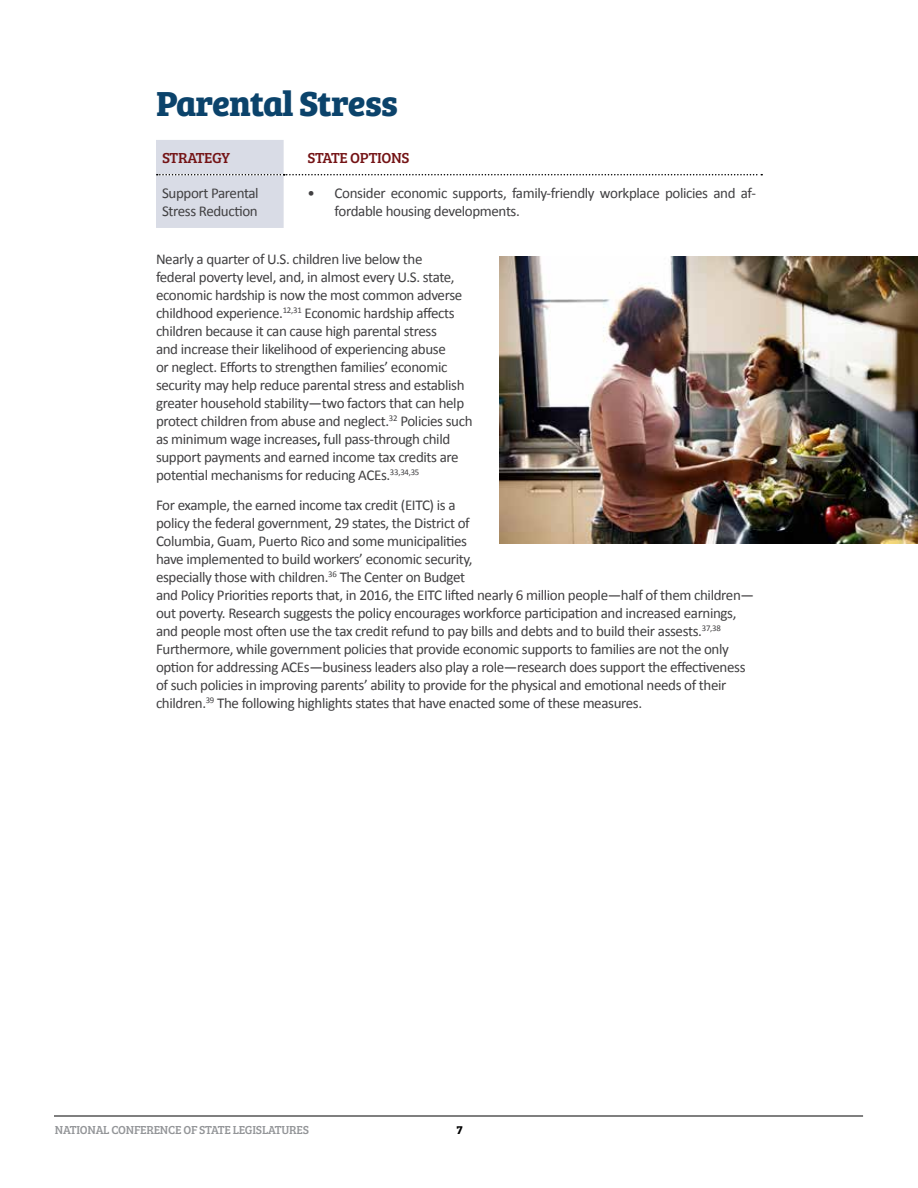
<style>
.page{position:relative;width:918px;height:1188px;background:#fff}
.page>*{position:absolute;margin:0;border:0;box-sizing:border-box;transform-origin:0 0}
.body_text{font:700 36px "Bree Serif";letter-spacing:-.02em;color:#0b436b}
.body_text-2{font:15px/18px "Calibri";letter-spacing:-.025em;color:#414042}
.Heading_3{font:15px "Bree Serif";letter-spacing:-.02em;color:#741315}
.t1{font:12px "Bree Serif";letter-spacing:-.02em;color:#939598}
.t2{font:700 12px "Bree Serif";color:#000}
.s1{color:#000}
</style>
<div class="page">
<hr style="left:54px;top:1116px;width:809px;height:1px;background:#000">
<svg style="left:156px;top:140px;width:606px;height:88px"></svg>
<img style="left:500px;top:256px;width:418px;height:287px">
<p class="body_text" style="left:156px;top:75px;width:244px">Parental Stress</p>
<p class="Heading_3" style="left:162px;top:146px;width:69px">STRATEGY</p>
<p class="Heading_3" style="left:308px;top:146px;width:104px">STATE OPTIONS</p>
<p class="body_text-2" style="left:162px;top:184px;width:98px">Support Parental<br>Stress Reduction</p>
<p class="body_text-2" style="left:335px;top:184px;width:423px;text-indent:-27px">• Consider economic supports, family-friendly workplace policies and af&shy;fordable housing developments.</p>
<p class="body_text-2" style="left:156px;top:250px;width:318px">Nearly a quarter of U.S. children live below the<br>federal poverty level, and, in almost every U.S. state, economic hardship is now the most common adverse childhood experience.<sup>12,31</sup> Economic hardship affects children because it can cause high parental stress<br>and increase their likelihood of experiencing abuse<br>or neglect. Efforts to strengthen families’ economic security may help reduce parental stress and establish greater household stability—two factors that can help protect children from abuse and neglect.<sup>32</sup> Policies such as minimum wage increases<span class="s1">,</span> full pass-through child support payments and earned income tax credits are potential mechanisms for reducing ACEs.<sup>33,34,35</sup></p>
<p class="body_text-2" style="left:156px;top:496px;width:600px">For example, the earned income tax credit (EITC) is a<br>policy the federal government, 29 states, the District of<br>Columbia, Guam, Puerto Rico and some municipalities<br>have implemented to build workers’ economic security,<br>especially those with children.<sup>36</sup> The Center on Budget<br>and Policy Priorities reports that, in 2016, the EITC lifted nearly 6 million people—half of them children— out poverty. Research suggests the policy encourages workforce participation and increased earnings, and people most often use the tax credit refund to pay bills and debts and to build their assests.<sup>37,38<br></sup>Furthermore, while government policies that provide economic supports to families are not the only option for addressing ACEs—business leaders also play a role—research does support the effectiveness of such policies in improving parents’ ability to provide for the physical and emotional needs of their children.<sup>39</sup> The following highlights states that have enacted some of these measures.</p>
<p class="t1" style="left:55px;top:1121px;width:256px">NATIONAL CONFERENCE OF STATE LEGISLATURES</p>
<p class="t2" style="left:456px;top:1120px;width:8px">7</p>
</div>
